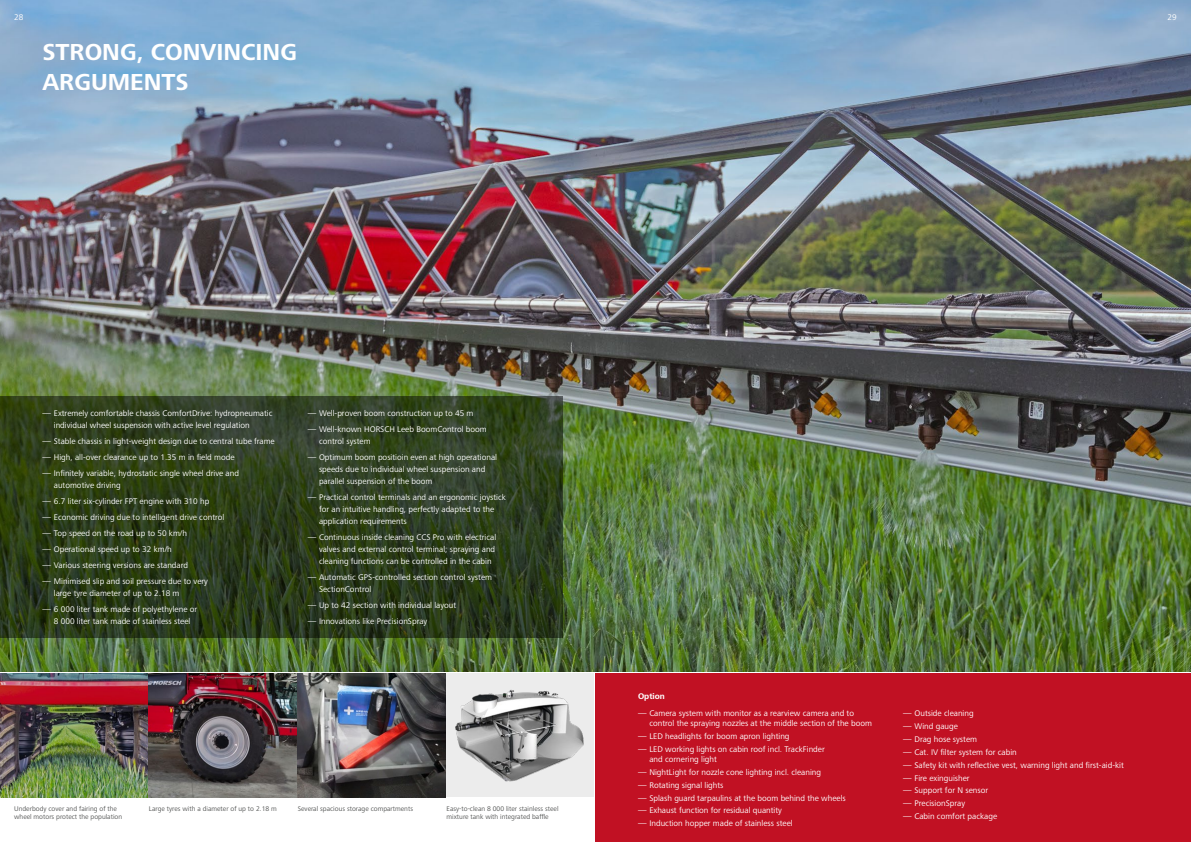
<style>
.page{position:relative;width:1191px;height:842px;background:#fff}
.page>*{position:absolute;margin:0;border:0;box-sizing:border-box;transform-origin:0 0}
.t1{font:700 24px/30px "Frutiger Next LTW1 G";color:#fff}
.t2{font:8.5px/12.8px "Frutiger Next LTW1 G";color:#fff}
.t3{font:700 8.5px "Frutiger Next LTW1 G";color:#fff}
.t4{font:7px/8.5px "Frutiger Next LTW1 G";color:#555756}
</style>
<div class="page">
<div style="left:595px;top:673px;width:596px;height:169px;background:#c11123"></div>
<img style="left:0;top:0;width:1191px;height:672px">
<img style="left:149px;top:673px;width:147px;height:124px">
<img style="left:298px;top:673px;width:148px;height:124px">
<svg style="left:446px;top:673px;width:148px;height:124px;background:#c5c5c5"></svg>
<img style="left:0;top:673px;width:147px;height:124px">
<svg style="left:0;top:396px;width:563px;height:242px;background:#2e3e1d"></svg>
<p class="t2" style="left:14px;top:11px;width:11px">28</p>
<p class="t2" style="left:1167px;top:11px;width:11px">29</p>
<h1 class="t1" style="left:43px;top:38px;width:256px">STRONG, CONVINCING<br>ARGUMENTS</h1>
<p class="t2" style="left:54px;top:408px;width:220px;line-height:12px;text-indent:-11px">― Extremely comfortable chassis ComfortDrive: hydropneumatic individual wheel suspension with active level regulation</p>
<p class="t2" style="left:43px;top:434px;width:234px;line-height:16px">― Stable chassis in light-weight design due to central tube frame ― High, all-over clearance up to 1.35 m in field mode<br>― Infinitely variable, hydrostatic single wheel drive and</p>
<p class="t2" style="left:43px;top:478px;width:183px;line-height:16px;text-indent:11px">automotive driving<br>― 6.7 liter six-cylinder FPT engine with 310 hp<br>― Economic driving due to intelligent drive control ― Top speed on the road up to 50 km/h<br>― Operational speed up to 32 km/h<br>― Various steering versions are standard<br>― Minimised slip and soil pressure due to very</p>
<p class="t2" style="left:43px;top:586px;width:156px;line-height:16px;text-indent:11px">large tyre diameter of up to 2.18 m<br>― 6 000 liter tank made of polyethylene or</p>
<p class="t2" style="left:54px;top:615px;width:138px">8 000 liter tank made of stainless steel</p>
<p class="t2" style="left:308px;top:406px;width:181px;line-height:16px">― Well-proven boom construction up to 45 m<br>― Well-known HORSCH Leeb BoomControl boom</p>
<p class="t2" style="left:308px;top:434px;width:191px;line-height:16px;text-indent:11px">control system<br>― Optimum boom positioin even at high operational</p>
<p class="t2" style="left:319px;top:464px;width:168px;line-height:12px">speeds due to individual wheel suspension and parallel suspension of the boom</p>
<p class="t2" style="left:319px;top:492px;width:188px;line-height:12px;text-indent:-11px">― Practical control terminals and an ergonomic joystick for an intuitive handling, perfectly adapted to the application requirements</p>
<p class="t2" style="left:319px;top:532px;width:179px;line-height:12px;text-indent:-11px">― Continuous inside cleaning CCS Pro with electrical valves and external control terminal; spraying and cleaning functions can be controlled in the cabin</p>
<p class="t2" style="left:319px;top:572px;width:175px;line-height:12px;text-indent:-11px">― Automatic GPS-controlled section control system<br>SectionControl</p>
<p class="t2" style="left:308px;top:598px;width:150px;line-height:16px">― Up to 42 section with individual layout ― Innovations like PrecisionSpray</p>
<p class="t4" style="left:14px;top:804px;width:109px">Underbody cover and fairing of the wheel motors protect the population</p>
<p class="t4" style="left:149px;top:804px;width:129px">Large tyres with a diameter of up to 2.18 m</p>
<p class="t4" style="left:298px;top:804px;width:117px">Several spacious storage compartments</p>
<p class="t4" style="left:446px;top:804px;width:113px">Easy-to-clean 8 000 liter stainless steel mixture tank with integrated baffle</p>
<p class="t3" style="left:638px;top:692px;width:28px">Option</p>
<p class="t2" style="left:649px;top:709px;width:224px;line-height:10px;text-indent:-11px">― Camera system with monitor as a rearview camera and to control the spraying nozzles at the middle section of the boom</p>
<p class="t2" style="left:638px;top:730px;width:188px">― LED headlights for boom apron lighting<br>― LED working lights on cabin roof incl. TrackFinder</p>
<p class="t2" style="left:638px;top:753px;width:209px;text-indent:11px">and cornering light<br>― NightLight for nozzle cone lighting incl. cleaning<br>― Rotating signal lights<br>― Splash guard tarpaulins at the boom behind the wheels ― Exhaust function for residual quantity<br>― Induction hopper made of stainless steel</p>
<p class="t2" style="left:903px;top:707px;width:222px">― Outside cleaning<br>― Wind gauge<br>― Drag hose system<br>― Cat. IV filter system for cabin<br>― Safety kit with reflective vest, warning light and first-aid-kit ― Fire exinguisher<br>― Support for N sensor<br>― PrecisionSpray<br>― Cabin comfort package</p>
</div>
